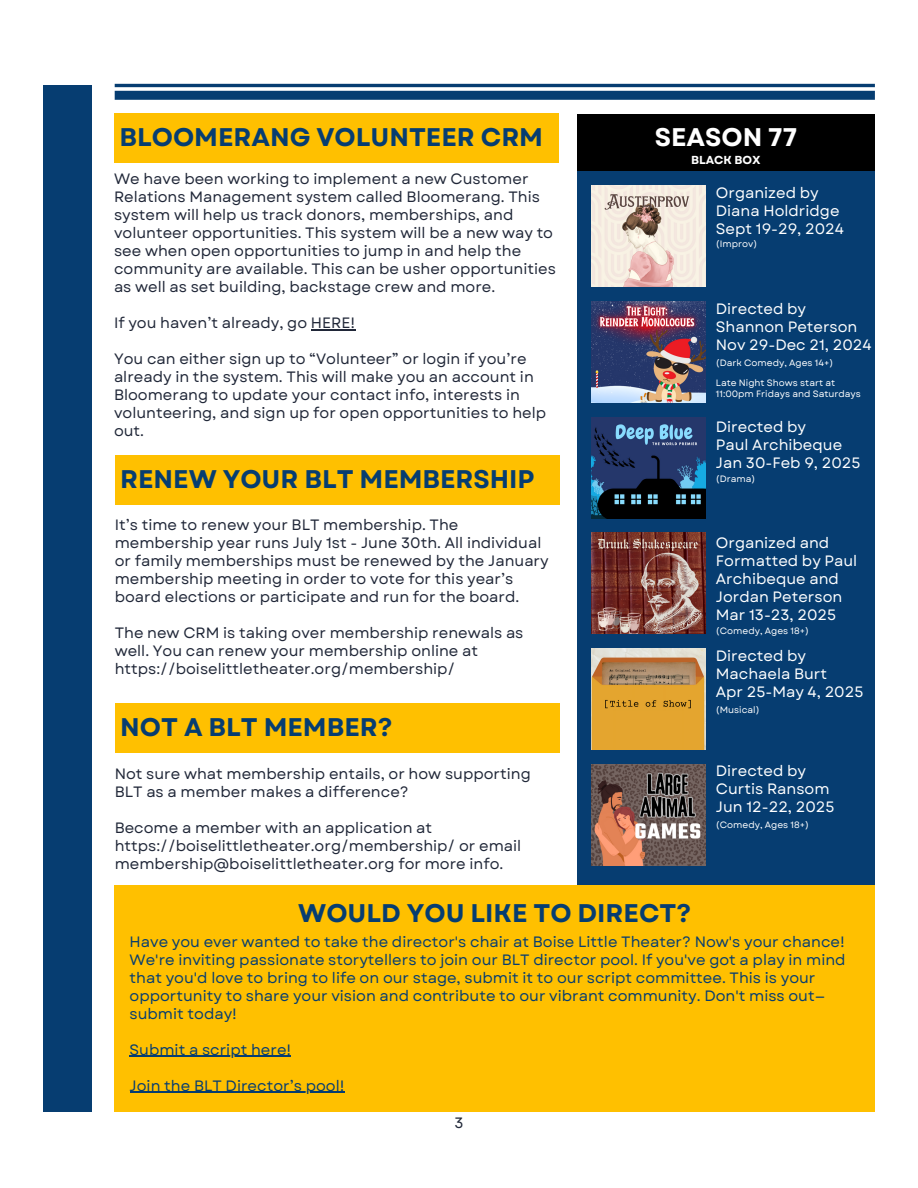
<style>
.page{position:relative;width:918px;height:1188px;background:#fff}
.page>*{position:absolute;margin:0;border:0;box-sizing:border-box;transform-origin:0 0}
.t1{font:700 25.5px "Garet";color:#063d71}
.t2{font:700 25.5px "Garet";color:#fff}
.t3{font:15px/18px "Garet";color:#202738}
.t4{font:15px/18px "Garet";color:#063d71}
.t5{font:15px/18px "Garet";color:#fff}
.t6{font:700 11.55px "Garet";color:#fff}
.t7{font:9.15px/11.1px "Garet";color:#fff}
</style>
<div class="page">
<hr style="left:115px;top:84px;width:760px;height:3px;background:#063d71">
<div style="left:115px;top:91px;width:760px;height:9px;background:#063d71"></div>
<div style="left:43px;top:85px;width:49px;height:1027px;background:#063d71"></div>
<div style="left:114px;top:113px;width:445px;height:50px;background:#ffc000"></div>
<div style="left:115px;top:455px;width:445px;height:49px;background:#ffc000"></div>
<div style="left:115px;top:703px;width:445px;height:50px;background:#ffc000"></div>
<div style="left:577px;top:114px;width:298px;height:63px;background:#000"></div>
<div style="left:577px;top:172px;width:298px;height:713px;background:#063d71"></div>
<img style="left:591px;top:186px;width:115px;height:101px">
<img style="left:591px;top:301px;width:115px;height:102px">
<img style="left:591px;top:417px;width:115px;height:101px">
<img style="left:591px;top:533px;width:115px;height:101px">
<img style="left:591px;top:648px;width:115px;height:102px">
<img style="left:591px;top:764px;width:115px;height:101px">
<div style="left:115px;top:885px;width:760px;height:227px;background:#ffc000"></div>
<hr style="left:311px;top:329px;width:44px;height:1px;background:#202738">
<hr style="left:130px;top:1056px;width:161px;height:1px;background:#063d71">
<hr style="left:130px;top:1092px;width:214px;height:1px;background:#063d71">
<p class="t1" style="left:120px;top:119px;width:425px">BLOOMERANG VOLUNTEER CRM</p>
<p class="t3" style="left:114px;top:170px;width:443px">We have been working to implement a new Customer Relations Management system called Bloomerang. This system will help us track donors, memberships, and volunteer opportunities. This system will be a new way to see when open opportunities to jump in and help the community are available. This can be usher opportunities as well as set building, backstage crew and more.</p>
<h1 class="t3" style="left:114px;top:314px;width:243px">If you haven’t already, go HERE!</h1>
<h1 class="t3" style="left:114px;top:350px;width:434px">You can either sign up to “Volunteer” or login if you’re already in the system. This will make you an account in Bloomerang to update your contact info, interests in volunteering, and sign up for open opportunities to help out.</h1>
<h3 class="t1" style="left:120px;top:460px;width:416px">RENEW YOUR BLT MEMBERSHIP</h3>
<h2 class="t3" style="left:115px;top:516px;width:436px">It’s time to renew your BLT membership. The membership year runs July 1st - June 30th. All individual or family memberships must be renewed by the January membership meeting in order to vote for this year’s board elections or participate and run for the board.</h2>
<h2 class="t3" style="left:115px;top:624px;width:410px">The new CRM is taking over membership renewals as well. You can renew your membership online at https://boiselittletheater.org/membership/</h2>
<h2 class="t1" style="left:120px;top:709px;width:274px">NOT A BLT MEMBER?</h2>
<h2 class="t3" style="left:115px;top:764px;width:418px">Not sure what membership entails, or how supporting<br>BLT as a member makes a difference?</h2>
<p class="t3" style="left:115px;top:818px;width:408px">Become a member with an application at https://boiselittletheater.org/membership/ or email membership@boiselittletheater.org for more info.</p>
<p class="t2" style="left:655px;top:119px;width:144px">SEASON 77</p>
<p class="t6" style="left:691px;top:151px;width:71px">BLACK BOX</p>
<h2 class="t5" style="left:716px;top:184px;width:130px">Organized by<br>Diana Holdridge<br>Sept 19-29, 2024</h2>
<p class="t7" style="left:716px;top:239px;width:43px">(Improv)</p>
<p class="t5" style="left:716px;top:300px;width:157px">Directed by<br>Shannon Peterson<br>Nov 29-Dec 21, 2024</p>
<p class="t7" style="left:716px;top:358px;width:119px">(Dark Comedy, Ages 14+)</p>
<p class="t7" style="left:716px;top:378px;width:146px">Late Night Shows start at<br>11:00pm Fridays and Saturdays</p>
<h2 class="t5" style="left:716px;top:418px;width:146px">Directed by<br>Paul Archibeque<br>Jan 30-Feb 9, 2025</h2>
<p class="t7" style="left:716px;top:473px;width:41px">(Drama)</p>
<p class="t5" style="left:716px;top:534px;width:143px">Organized and<br>Formatted by Paul<br>Archibeque and<br>Jordan Peterson<br>Mar 13-23, 2025</p>
<h2 class="t7" style="left:716px;top:625px;width:95px">(Comedy, Ages 18+)</h2>
<p class="t5" style="left:716px;top:647px;width:149px">Directed by<br>Machaela Burt<br>Apr 25-May 4, 2025</p>
<p class="t7" style="left:716px;top:705px;width:45px">(Musical)</p>
<h2 class="t5" style="left:716px;top:762px;width:120px">Directed by<br>Curtis Ransom<br>Jun 12-22, 2025</h2>
<p class="t7" style="left:716px;top:819px;width:95px">(Comedy, Ages 18+)</p>
<h2 class="t1" style="left:298px;top:894px;width:394px">WOULD YOU LIKE TO DIRECT?</h2>
<p class="t4" style="left:130px;top:932px;width:718px">Have you ever wanted to take the director's chair at Boise Little Theater? Now's your chance!<br>We're inviting passionate storytellers to join our BLT director pool. If you've got a play in mind that you'd love to bring to life on our stage, submit it to our script committee. This is your opportunity to share your vision and contribute to our vibrant community. Don't miss out— submit today!</p>
<h1 class="t4" style="left:130px;top:1040px;width:163px">Submit a script here!</h1>
<h2 class="t4" style="left:130px;top:1076px;width:216px">Join the BLT Director’s pool!</h2>
<h2 class="t3" style="left:454px;top:1114px;width:11px">3</h2>
</div>
